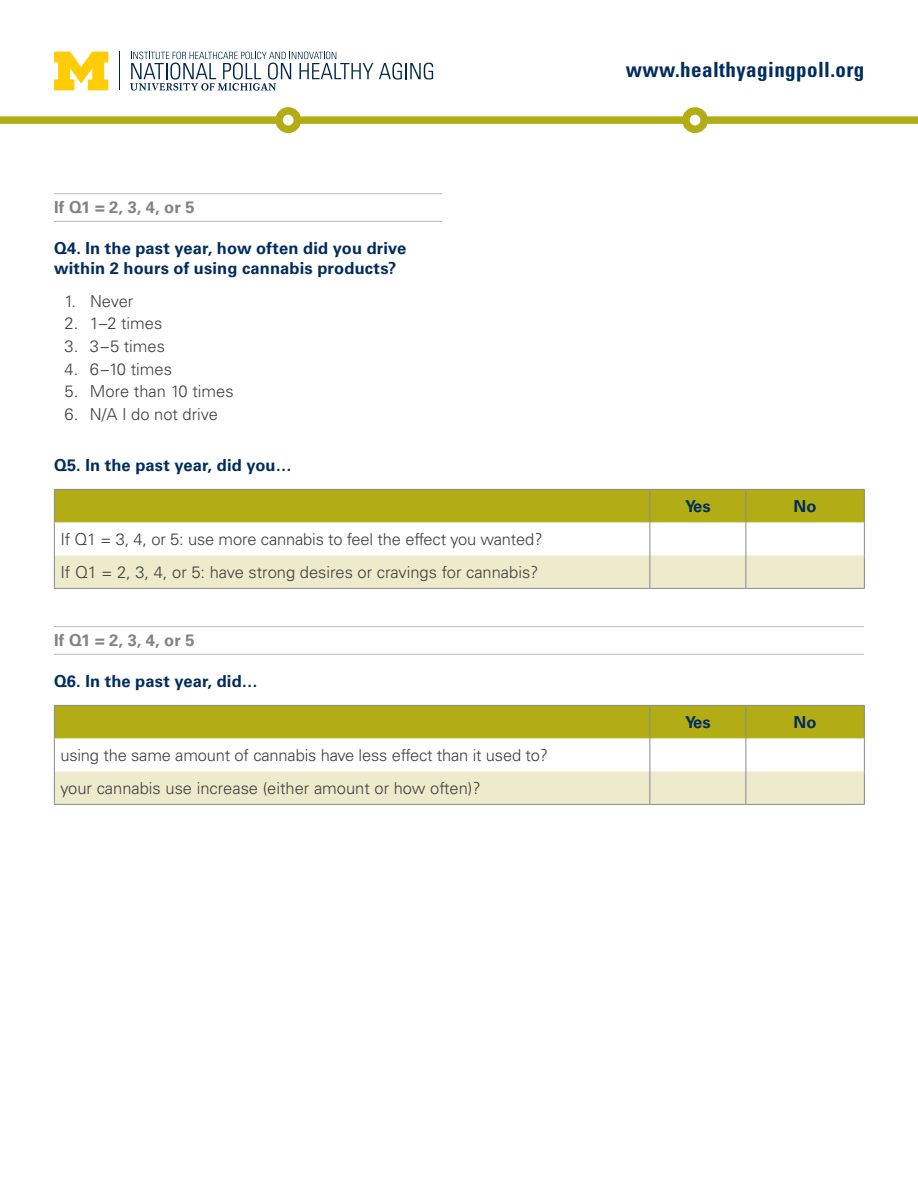
<style>
.page{position:relative;width:918px;height:1188px;background:#fff}
.page>*{position:absolute;margin:0;border:0;box-sizing:border-box;transform-origin:0 0}
.t1{font:700 condensed 21px "Univers LT Std";letter-spacing:.02em;color:#002d5e}
.answers2{font:300 16.5px "Univers LT Std";color:#3e3e3f}
.question{font:700 16.5px/19.5px "Univers LT Std";letter-spacing:.01em;color:#002d5e}
.ruled_heading{font:700 16.5px "Univers LT Std";letter-spacing:.005em;color:#808285}
.answers2-2{font:700 16.5px "Univers LT Std";color:#002d5e}
</style>
<div class="page">
<div style="left:0;top:116px;width:918px;height:8px;background:#b2ad15"></div>
<div style="left:686px;top:111px;width:18px;height:18px;background:#fff;border-radius:50%"></div>
<div style="left:682px;top:107px;width:26px;height:26px;border:8px solid #b2ad15;border-radius:50%"></div>
<div style="left:279px;top:111px;width:18px;height:18px;background:#fff;border-radius:50%"></div>
<div style="left:275px;top:107px;width:26px;height:26px;border:8px solid #b2ad15;border-radius:50%"></div>
<hr style="left:119px;top:52px;width:1px;height:38px;background:#00264d">
<svg style="left:54px;top:52px;width:54px;height:38px"></svg>
<svg style="left:130px;top:52px;width:243px;height:39px"></svg>
<svg style="left:379px;top:63px;width:54px;height:17px"></svg>
<hr style="left:54px;top:193px;width:388px;height:1px;background:#babdc2">
<hr style="left:54px;top:221px;width:388px;height:1px;background:#babdc2">
<div style="left:55px;top:490px;width:809px;height:32px;background:#b2ad15"></div>
<div style="left:55px;top:555px;width:809px;height:33px;background:#edebcc"></div>
<hr style="left:54px;top:522px;width:1px;height:33px;background:#868a8e">
<hr style="left:650px;top:522px;width:1px;height:33px;background:#868a8e">
<hr style="left:746px;top:522px;width:1px;height:33px;background:#868a8e">
<hr style="left:864px;top:522px;width:1px;height:33px;background:#868a8e">
<hr style="left:650px;top:555px;width:1px;height:33px;background:#868a8e">
<hr style="left:746px;top:555px;width:1px;height:33px;background:#868a8e">
<hr style="left:54px;top:489px;width:596px;height:1px;background:#868a8e">
<hr style="left:54px;top:490px;width:1px;height:32px;background:#868a8e">
<hr style="left:650px;top:489px;width:96px;height:1px;background:#868a8e">
<hr style="left:746px;top:489px;width:119px;height:1px;background:#868a8e">
<hr style="left:650px;top:490px;width:1px;height:32px;background:#868a8e">
<hr style="left:746px;top:490px;width:1px;height:32px;background:#868a8e">
<hr style="left:864px;top:490px;width:1px;height:32px;background:#868a8e">
<hr style="left:54px;top:555px;width:1px;height:33px;background:#868a8e">
<hr style="left:864px;top:555px;width:1px;height:33px;background:#868a8e">
<hr style="left:54px;top:588px;width:596px;height:1px;background:#868a8e">
<hr style="left:650px;top:588px;width:96px;height:1px;background:#868a8e">
<hr style="left:746px;top:588px;width:119px;height:1px;background:#868a8e">
<hr style="left:54px;top:626px;width:810px;height:1px;background:#babdc2">
<hr style="left:54px;top:654px;width:810px;height:1px;background:#babdc2">
<div style="left:55px;top:706px;width:809px;height:32px;background:#b2ad15"></div>
<div style="left:55px;top:771px;width:809px;height:33px;background:#edebcc"></div>
<hr style="left:54px;top:738px;width:1px;height:33px;background:#868a8e">
<hr style="left:650px;top:738px;width:1px;height:33px;background:#868a8e">
<hr style="left:746px;top:738px;width:1px;height:33px;background:#868a8e">
<hr style="left:864px;top:738px;width:1px;height:33px;background:#868a8e">
<hr style="left:650px;top:771px;width:1px;height:33px;background:#868a8e">
<hr style="left:746px;top:771px;width:1px;height:33px;background:#868a8e">
<hr style="left:54px;top:705px;width:596px;height:1px;background:#868a8e">
<hr style="left:54px;top:706px;width:1px;height:32px;background:#868a8e">
<hr style="left:650px;top:705px;width:96px;height:1px;background:#868a8e">
<hr style="left:746px;top:705px;width:119px;height:1px;background:#868a8e">
<hr style="left:650px;top:706px;width:1px;height:32px;background:#868a8e">
<hr style="left:746px;top:706px;width:1px;height:32px;background:#868a8e">
<hr style="left:864px;top:706px;width:1px;height:32px;background:#868a8e">
<hr style="left:54px;top:771px;width:1px;height:33px;background:#868a8e">
<hr style="left:864px;top:771px;width:1px;height:33px;background:#868a8e">
<hr style="left:54px;top:804px;width:596px;height:1px;background:#868a8e">
<hr style="left:650px;top:804px;width:96px;height:1px;background:#868a8e">
<hr style="left:746px;top:804px;width:119px;height:1px;background:#868a8e">
<p class="ruled_heading" style="left:54px;top:197px;width:142px">If Q1 = 2, 3, 4, or 5</p>
<p class="question" style="left:54px;top:239px;width:354px">Q4. In the past year, how often did you drive within 2 hours of using cannabis products?</p>
<p class="answers2" style="left:64px;top:291px;width:70px">1. Never</p>
<p class="answers2" style="left:64px;top:313px;width:99px">2. 1–2 times</p>
<p class="answers2" style="left:64px;top:336px;width:102px">3. 3–5 times</p>
<p class="answers2" style="left:64px;top:359px;width:109px">4. 6–10 times</p>
<p class="answers2" style="left:64px;top:382px;width:171px">5. More than 10 times</p>
<p class="answers2" style="left:64px;top:404px;width:155px">6. N/A I do not drive</p>
<p class="question" style="left:54px;top:455px;width:239px">Q5. In the past year, did you…</p>
<p class="answers2" style="left:60px;top:529px;width:484px">If Q1 = 3, 4, or 5: use more cannabis to feel the effect you wanted?</p>
<p class="answers2" style="left:60px;top:562px;width:480px">If Q1 = 2, 3, 4, or 5: have strong desires or cravings for cannabis?</p>
<p class="ruled_heading" style="left:54px;top:630px;width:142px">If Q1 = 2, 3, 4, or 5</p>
<p class="question" style="left:54px;top:671px;width:206px">Q6. In the past year, did…</p>
<p class="answers2" style="left:60px;top:745px;width:489px">using the same amount of cannabis have less effect than it used to?</p>
<p class="answers2" style="left:60px;top:778px;width:422px">your cannabis use increase (either amount or how often)?</p>
<p class="t1" style="left:626px;top:57px;width:240px">www.healthyagingpoll.org</p>
<p class="answers2-2" style="left:685px;top:496px;width:27px">Yes</p>
<p class="answers2-2" style="left:794px;top:496px;width:24px">No</p>
<p class="answers2-2" style="left:685px;top:712px;width:27px">Yes</p>
<p class="answers2-2" style="left:794px;top:712px;width:24px">No</p>
</div>
